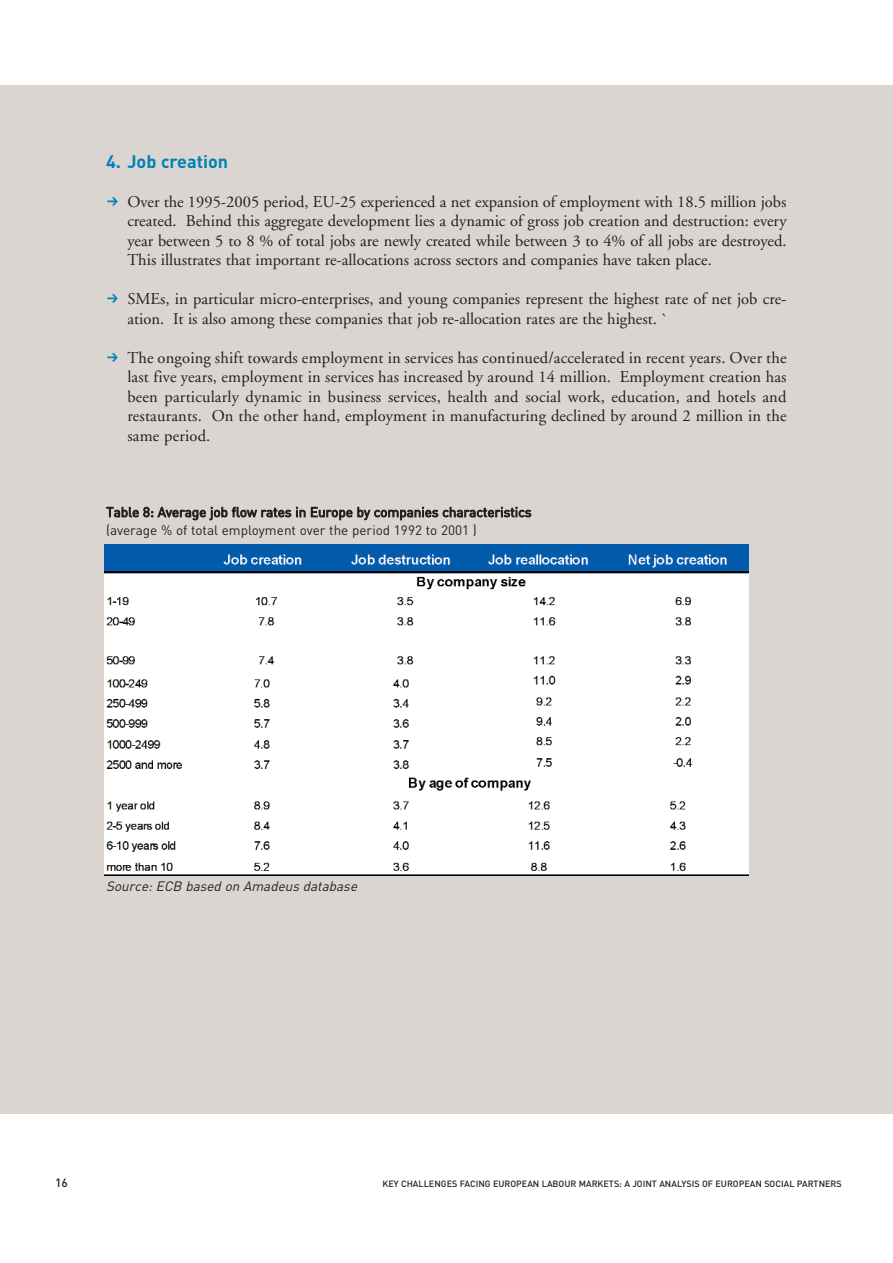
<style>
.page{position:relative;width:893px;height:1263px;background:#fff}
.page>*{position:absolute;margin:0;border:0;box-sizing:border-box;transform-origin:0 0}
.t1{font:700 18px "DIN";color:#0082b4}
.t2{font:16.5px/19.5px "Adobe Garamond";color:#231f20;text-align:justify}
.t3{font:13.5px/18.1px "DIN";color:#231f20}
.t4{font:italic 13.5px "DIN";color:#231f20}
.t5{font:500 12px "DIN";color:#231f20}
.t6{font:500 9px "DIN";color:#231f20}
</style>
<div class="page">
<div style="left:0;top:85px;width:893px;height:1029px;background:#dbd5d2"></div>
<img style="left:105px;top:544px;width:643px;height:332px">
<p class="t1" style="left:106px;top:155px;width:124px">4. Job creation</p>
<p class="t2" style="left:127px;top:193px;width:661px">Over the 1995-2005 period, EU-25 experienced a net expansion of employment with 18.5 million jobs created. Behind this aggregate development lies a dynamic of gross job creation and destruction: every year between 5 to 8 % of total jobs are newly created while between 3 to 4% of all jobs are destroyed.<br>This illustrates that important re-allocations across sectors and companies have taken place.</p>
<p class="t2" style="left:127px;top:291px;width:661px">SMEs, in particular micro-enterprises, and young companies represent the highest rate of net job cre&shy;ation. It is also among these companies that job re-allocation rates are the highest. `</p>
<p class="t2" style="left:127px;top:349px;width:661px">The ongoing shift towards employment in services has continued/accelerated in recent years. Over the last five years, employment in services has increased by around 14 million. Employment creation has been particularly dynamic in business services, health and social work, education, and hotels and restaurants. On the other hand, employment in manufacturing declined by around 2 million in the same period.</p>
<p class="t3" style="left:106px;top:504px;width:427px">Table 8: Average job flow rates in Europe by companies characteristics (average % of total employment over the period 1992 to 2001 )</p>
<p class="t4" style="left:106px;top:881px;width:255px">Source: ECB based on Amadeus database</p>
<p class="t5" style="left:55px;top:1179px;width:14px">16</p>
<p class="t6" style="left:382px;top:1181px;width:461px">KEY CHALLENGES FACING EUROPEAN LABOUR MARKETS: A JOINT ANALYSIS OF EUROPEAN SOCIAL PARTNERS</p>
</div>
